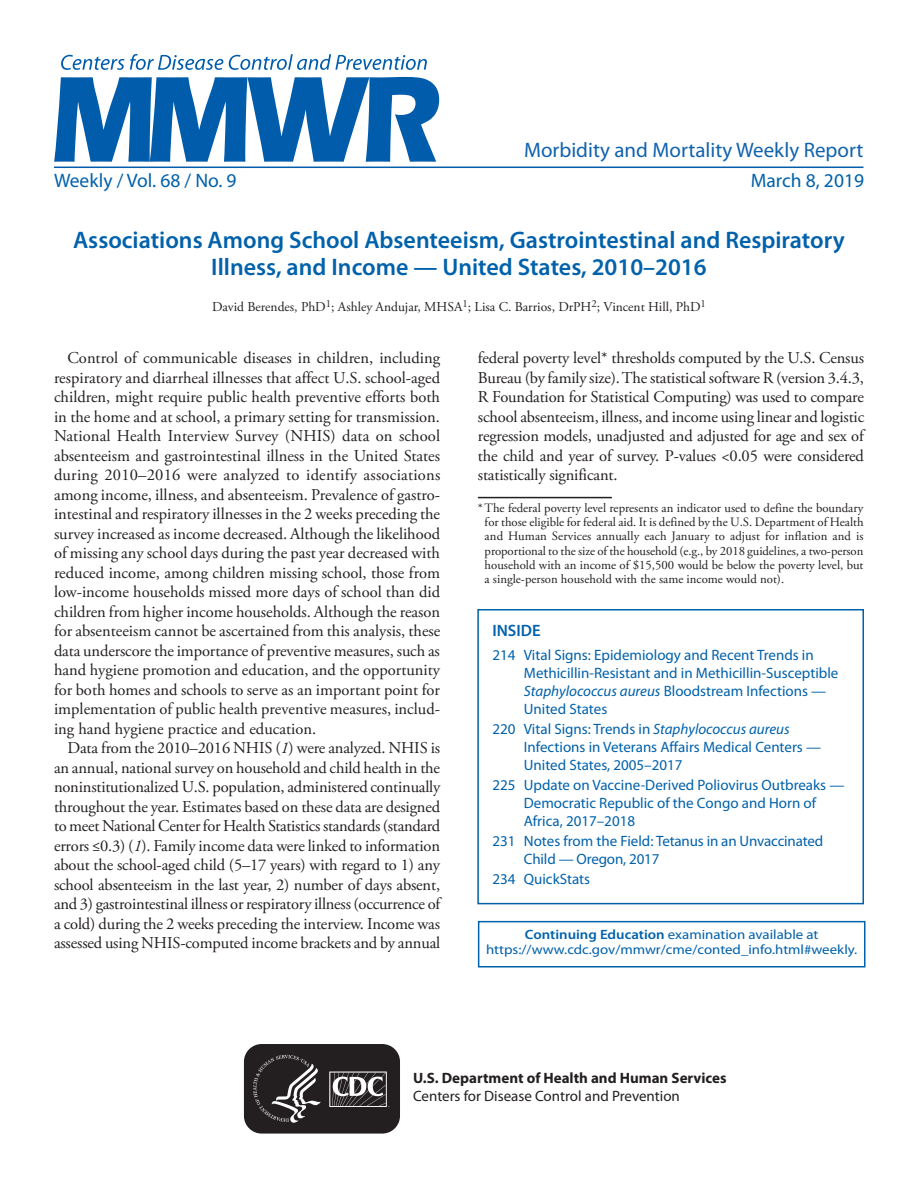
<style>
.page{position:relative;width:918px;height:1188px;background:#fff}
.page>*{position:absolute;margin:0;border:0;box-sizing:border-box;transform-origin:0 0}
.Report_Title{font:600 24px/27px "Myriad Pro";color:#0161ab;text-align:center}
.t1{font:21px "Myriad Pro";color:#1162ae}
.t2{font:19.5px "Myriad Pro";color:#0161ab}
.Paragraph{font:16.5px/19.5px "Adobe Garamond Pro";letter-spacing:-.01em;color:#231f20;text-align:justify}
.inside{font:600 16.5px "Myriad Pro";color:#0161ab}
.t3{font:15px/18px "Myriad Pro";color:#0161ab}
.t4{font:700 15px/18px "Myriad Pro";color:#231f20}
.ce_callout_box{font:13.5px/15px "Myriad Pro";color:#0161ab;text-align:center;scale:1.1 1}
.Author_Names{font:13.5px "Adobe Garamond Pro";color:#231f20}
.Footnote{font:12.75px/14.2px "Adobe Garamond Pro";color:#231f20;text-align:justify}
.s1{font-style:italic}
.s2{font-weight:600}
.s3{font-weight:400}
</style>
<div class="page">
<hr style="left:54px;top:167px;width:810px;height:1px;background:#015dab">
<svg style="left:54px;top:77px;width:385px;height:85px"></svg>
<svg style="left:61px;top:54px;width:366px;height:16px"></svg>
<div style="left:477px;top:609px;width:387px;height:295px;border:2px solid #0161ab"></div>
<div style="left:478px;top:921px;width:388px;height:47px;border:2px solid #0161ab"></div>
<svg style="left:243px;top:1045px;width:157px;height:89px;background:#403c3d"></svg>
<hr style="left:478px;top:497px;width:134px;height:1px;background:#231f20">
<p class="t1" style="left:524px;top:137px;width:341px">Morbidity and Mortality Weekly Report</p>
<p class="t2" style="left:54px;top:170px;width:184px">Weekly / Vol. 68 / No. 9</p>
<p class="t2" style="left:751px;top:170px;width:115px">March 8, 2019</p>
<h1 class="Report_Title" style="left:73px;top:226px;width:773px">Associations Among School Absenteeism, Gastrointestinal and Respiratory<br>Illness, and Income — United States, 2010–2016</h1>
<p class="Author_Names" style="left:212px;top:299px;width:495px">David Berendes, PhD<sup>1</sup>; Ashley Andujar, MHSA<sup>1</sup>; Lisa C. Barrios, DrPH<sup>2</sup>; Vincent Hill, PhD<sup>1</sup></p>
<p class="Paragraph" style="left:54px;top:349px;width:388px;text-indent:13px">Control of communicable diseases in children, including respiratory and diarrheal illnesses that affect U.S. school-aged children, might require public health preventive efforts both in the home and at school, a primary setting for transmission.<br>National Health Interview Survey (NHIS) data on school absenteeism and gastrointestinal illness in the United States during 2010–2016 were analyzed to identify associations among income, illness, and absenteeism. Prevalence of gastro&shy;intestinal and respiratory illnesses in the 2 weeks preceding the survey increased as income decreased. Although the likelihood of missing any school days during the past year decreased with reduced income, among children missing school, those from low-income households missed more days of school than did children from higher income households. Although the reason for absenteeism cannot be ascertained from this analysis, these data underscore the importance of preventive measures, such as hand hygiene promotion and education, and the opportunity for both homes and schools to serve as an important point for implementation of public health preventive measures, includ&shy;ing hand hygiene practice and education.</p>
<p class="Paragraph" style="left:54px;top:739px;width:388px;text-indent:13px">Data from the 2010–2016 NHIS (<span class="s1">1</span>) were analyzed. NHIS is an annual, national survey on household and child health in the noninstitutionalized U.S. population, administered continually throughout the year. Estimates based on these data are designed to meet National Center for Health Statistics standards (standard errors ≤0.3) (<span class="s1">1</span>). Family income data were linked to information about the school-aged child (5–17 years) with regard to 1) any school absenteeism in the last year, 2) number of days absent, and 3) gastrointestinal illness or respiratory illness (occurrence of a cold) during the 2 weeks preceding the interview. Income was assessed using NHIS-computed income brackets and by annual</p>
<p class="Paragraph" style="left:478px;top:349px;width:388px">federal poverty level* thresholds computed by the U.S. Census Bureau (by family size). The statistical software R (version 3.4.3, R Foundation for Statistical Computing) was used to compare school absenteeism, illness, and income using linear and logistic regression models, unadjusted and adjusted for age and sex of the child and year of survey. P-values &lt;0.05 were considered statistically significant.</p>
<p class="Footnote" style="left:485px;top:501px;width:380px;text-indent:-7px">*The federal poverty level represents an indicator used to define the boundary for those eligible for federal aid. It is defined by the U.S. Department of Health and Human Services annually each January to adjust for inflation and is proportional to the size of the household (e.g., by 2018 guidelines, a two-person household with an income of $15,500 would be below the poverty level, but a single-person household with the same income would not).</p>
<h1 class="inside" style="left:492px;top:622px;width:50px">INSIDE</h1>
<p class="t3" style="left:524px;top:646px;width:316px;text-indent:-32px">214 Vital Signs: Epidemiology and Recent Trends in Methicillin-Resistant and in Methicillin-Susceptible <span class="s1">Staphylococcus aureus</span> Bloodstream Infections — United States</p>
<p class="t3" style="left:524px;top:720px;width:299px;text-indent:-31px">220 Vital Signs: Trends in <span class="s1">Staphylococcus aureus<br></span>Infections in Veterans Affairs Medical Centers —<br>United States, 2005–2017</p>
<p class="t3" style="left:524px;top:776px;width:322px;text-indent:-32px">225 Update on Vaccine-Derived Poliovirus Outbreaks —<br>Democratic Republic of the Congo and Horn of<br>Africa, 2017–2018</p>
<p class="t3" style="left:524px;top:833px;width:301px;text-indent:-32px">231 Notes from the Field: Tetanus in an Unvaccinated<br>Child — Oregon, 2017</p>
<p class="t3" style="left:492px;top:871px;width:99px">234 QuickStats</p>
<p class="ce_callout_box" style="left:486px;top:928px;width:339px"><span class="s2">Continuing Education</span> examination available at https://www.cdc.gov/mmwr/cme/conted_info.html#weekly.</p>
<p class="t4" style="left:413px;top:1069px;width:315px">U.S. Department of Health and Human Services<br><span class="s3">Centers for Disease Control and Prevention</span></p>
</div>
